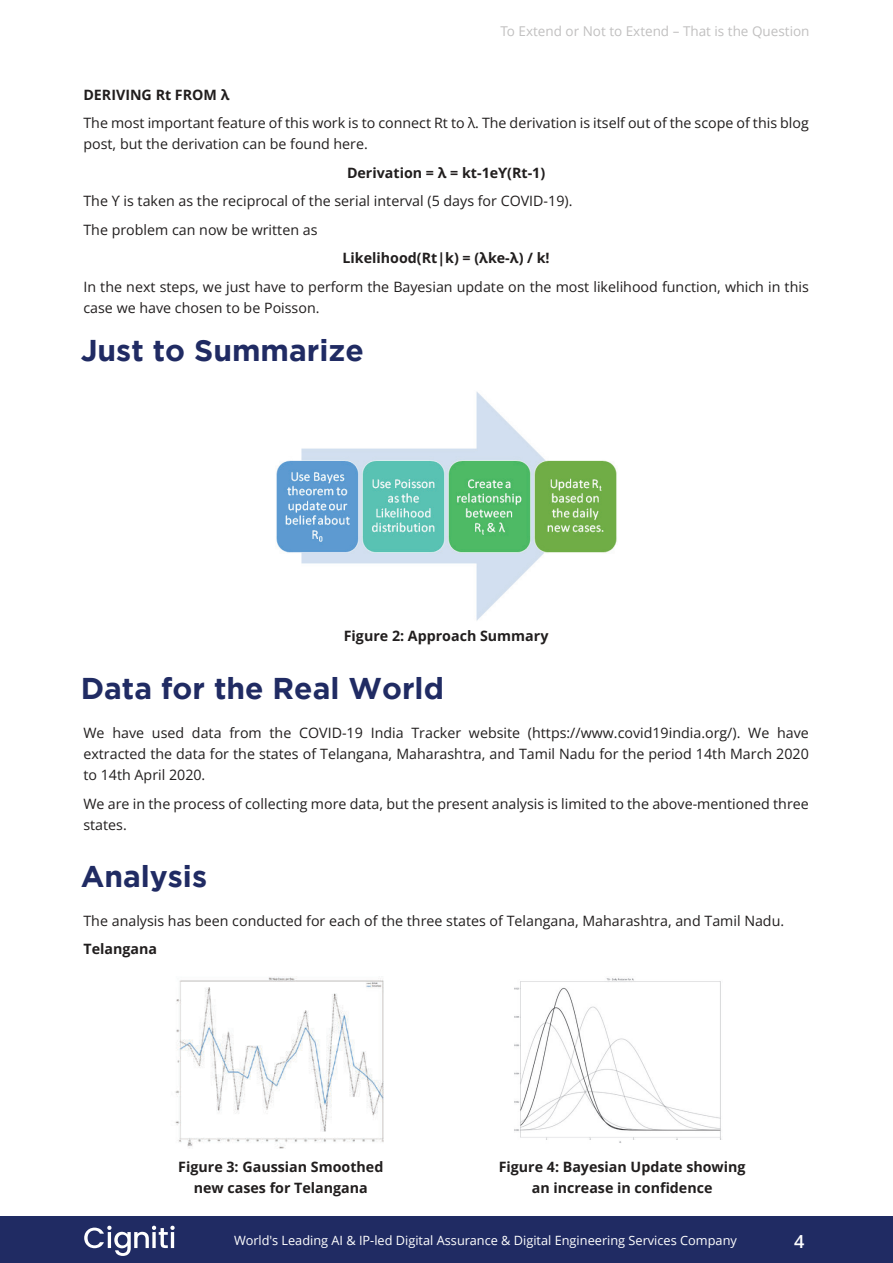
<style>
.page{position:relative;width:893px;height:1263px;background:#fff}
.page>*{position:absolute;margin:0;border:0;box-sizing:border-box;transform-origin:0 0}
.t1{font:700 30px "Gotham";color:#202b63}
.t2{font:600 18px "Open Sans";color:#fff}
.t3{font:14.25px/21px "Open Sans";color:#211e1e}
.t4{font:700 14.25px/21px "Open Sans";color:#211e1e;text-align:center}
.t5{font:13.5px "Open Sans";color:#c1c0c0}
.t6{font:12.75px "Open Sans";color:#fff}
</style>
<div class="page">
<div style="left:0;top:1216px;width:893px;height:47px;background:#202b63"></div>
<svg style="left:84px;top:1226px;width:91px;height:30px"></svg>
<img style="left:276px;top:392px;width:341px;height:229px">
<img style="left:514px;top:978px;width:207px;height:165px">
<img style="left:175px;top:977px;width:209px;height:172px">
<p class="t5" style="left:500px;top:26px;width:311px">To Extend or Not to Extend – That is the Question</p>
<p class="t4" style="left:83px;top:84px;width:148px">DERIVING Rt FROM λ</p>
<p class="t3" style="left:83px;top:112px;width:727px">The most important feature of this work is to connect Rt to λ. The derivation is itself out of the scope of this blog post, but the derivation can be found here.</p>
<p class="t4" style="left:347px;top:162px;width:200px">Derivation = λ = kt-1eϒ(Rt-1)</p>
<p class="t3" style="left:83px;top:187px;width:490px;line-height:28.5px">The ϒ is taken as the reciprocal of the serial interval (5 days for COVID-19).<br>The problem can now be written as</p>
<p class="t4" style="left:343px;top:247px;width:209px">Likelihood(Rt|k) = (λke-λ) / k!</p>
<p class="t3" style="left:83px;top:278px;width:727px">In the next steps, we just have to perform the Bayesian update on the most likelihood function, which in this case we have chosen to be Poisson.</p>
<h1 class="t1" style="left:81px;top:339px;width:285px">Just to Summarize</h1>
<p class="t4" style="left:344px;top:624px;width:206px">Figure 2: Approach Summary</p>
<h1 class="t1" style="left:81px;top:677px;width:365px">Data for the Real World</h1>
<p class="t3" style="left:83px;top:724px;width:727px;text-align:justify">We have used data from the COVID-19 India Tracker website (https://www.covid19india.org/). We have extracted the data for the states of Telangana, Maharashtra, and Tamil Nadu for the period 14th March 2020 to 14th April 2020.</p>
<p class="t3" style="left:83px;top:794px;width:727px">We are in the process of collecting more data, but the present analysis is limited to the above-mentioned three states.</p>
<h1 class="t1" style="left:81px;top:864px;width:128px">Analysis</h1>
<p class="t3" style="left:83px;top:911px;width:702px">The analysis has been conducted for each of the three states of Telangana, Maharashtra, and Tamil Nadu.</p>
<p class="t4" style="left:83px;top:938px;width:75px">Telangana</p>
<p class="t4" style="left:178px;top:1156px;width:207px">Figure 3: Gaussian Smoothed new cases for Telangana</p>
<p class="t4" style="left:499px;top:1156px;width:248px">Figure 4: Bayesian Update showing an increase in confidence</p>
<p class="t6" style="left:234px;top:1235px;width:504px">World's Leading AI &amp; IP-led Digital Assurance &amp; Digital Engineering Services Company</p>
<p class="t2" style="left:794px;top:1231px;width:12px">4</p>
</div>
